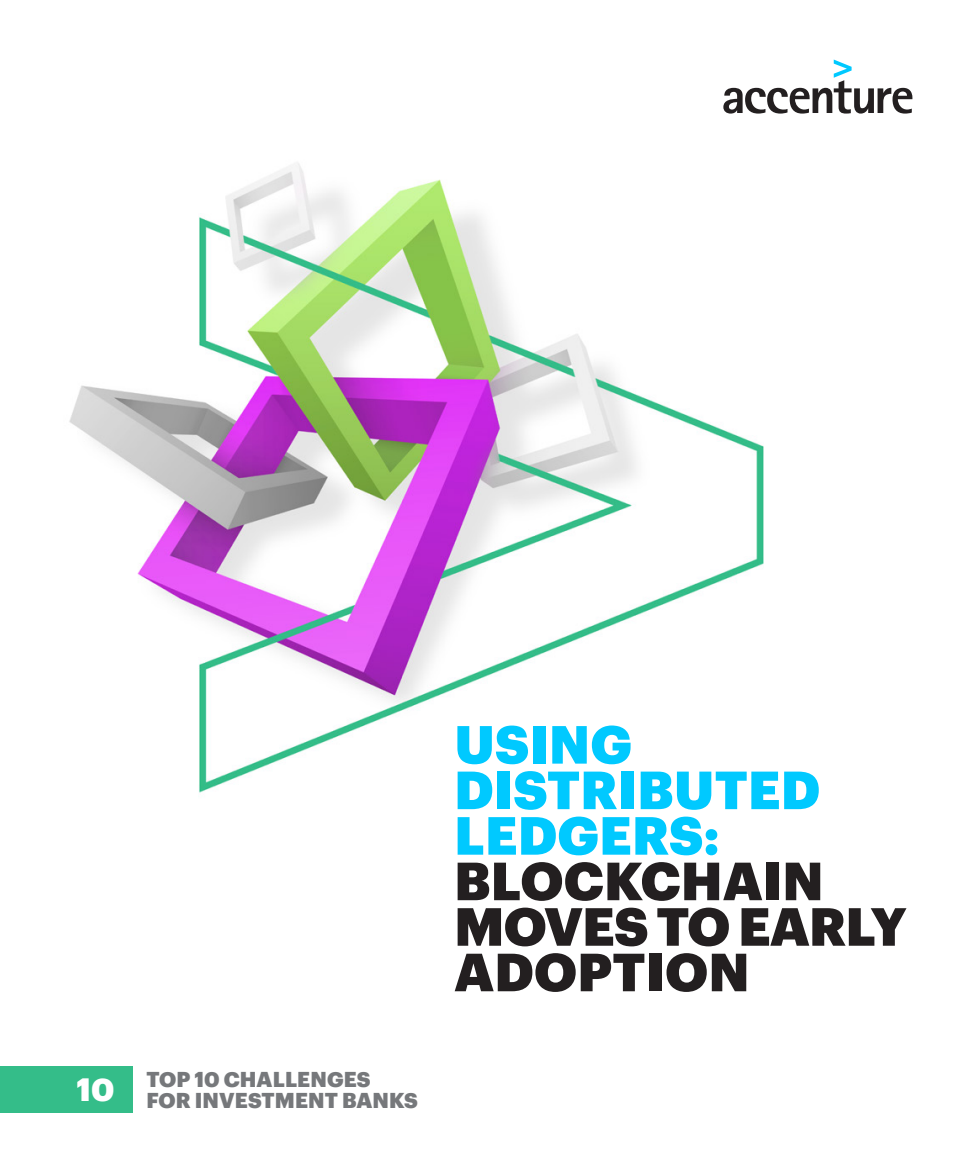
<style>
.page{position:relative;width:973px;height:1166px;background:#fff}
.page>*{position:absolute;margin:0;border:0;box-sizing:border-box;transform-origin:0 0}
.t1{font:900 52.5px/45.5px "Graphik";letter-spacing:.005em;color:#231f20}
.t2{font:900 52.5px/45.5px "Graphik";letter-spacing:.005em;color:#00c9ff}
.t3{font:900 21px/21px "Graphik";letter-spacing:.005em;color:#76787b}
</style>
<div class="page">
<img style="left:6px;top:59px;width:907px;height:1008px">
<div style="left:0;top:1067px;width:133px;height:46px;background:#34bd89"></div>
<svg style="left:723px;top:60px;width:189px;height:54px"></svg>
<p class="t3" style="left:77px;top:1066px;width:342px;text-indent:70px">TOP 10 CHALLENGES<br><sup>10</sup> FOR INVESTMENT BANKS</p>
<h1 class="t2" style="left:454px;top:717px;width:367px">USING<br>DISTRIBUTED<br>LEDGERS:</h1>
<h1 class="t1" style="left:454px;top:853px;width:454px">BLOCKCHAIN<br>MOVES TO EARLY<br>ADOPTION</h1>
</div>
